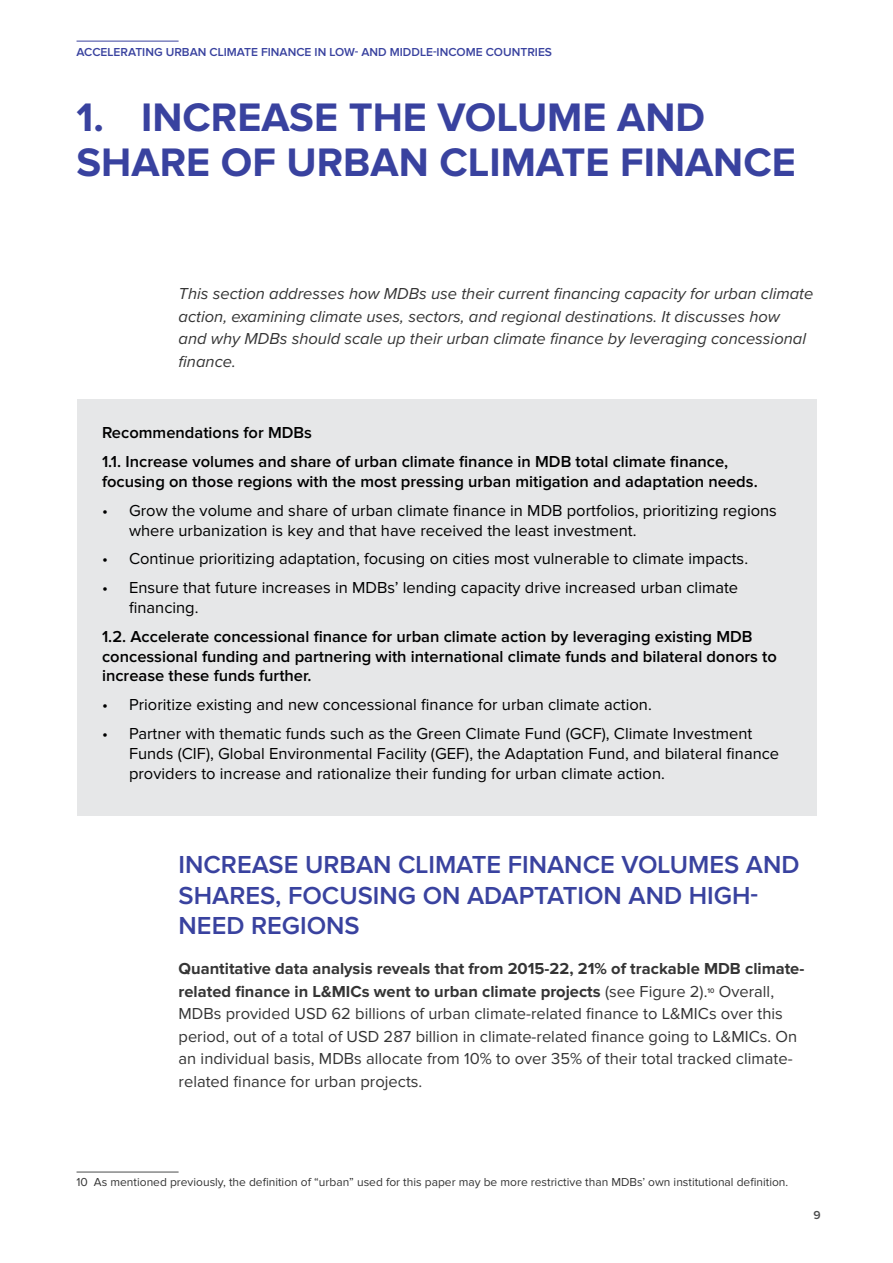
<style>
.page{position:relative;width:893px;height:1263px;background:#fff}
.page>*{position:absolute;margin:0;border:0;box-sizing:border-box;transform-origin:0 0}
.H1_Chapter{font:700 41.25px/45px "Proxima Nova";color:#39429f}
.t1{font:600 25.5px/30.6px "Proxima Nova";color:#39429f}
.t2{font:16.5px/19.8px "Proxima Nova";color:#000}
.Box_Body{font:600 16.5px/19.8px "Proxima Nova";color:#000}
.Body{font:16.5px/22.5px "Proxima Nova";color:#353535}
.Body-2{font:italic 16.5px/22.5px "Proxima Nova";color:#353535}
.Body-3{font:700 16.5px/22.5px "Proxima Nova";color:#353535}
.Footnote{font:12px "Proxima Nova";color:#353535}
.t3{font:600 12px "Proxima Nova";color:#39429f}
.t4{font:600 12px "Proxima Nova";color:#4b4c4d}
.Body-4{font:600 7.05px "Proxima Nova";color:#353535}
.s1{font-weight:400}
</style>
<div class="page">
<hr style="left:77px;top:41px;width:102px;height:1px;background:#39429f">
<hr style="left:77px;top:1172px;width:102px;height:1px;background:#4b4c4d">
<div style="left:77px;top:400px;width:739px;height:416px;background:#e6e7e8"></div>
<p class="t3" style="left:77px;top:47px;width:477px">ACCELERATING URBAN CLIMATE FINANCE IN LOW- AND MIDDLE-INCOME COUNTRIES</p>
<p class="H1_Chapter" style="left:77px;top:95px;width:721px">1. INCREASE THE VOLUME AND<br>SHARE OF URBAN CLIMATE FINANCE</p>
<p class="Body-2" style="left:179px;top:282px;width:636px">This section addresses how MDBs use their current financing capacity for urban climate action, examining climate uses, sectors, and regional destinations. It discusses how<br>and why MDBs should scale up their urban climate finance by leveraging concessional finance.</p>
<p class="Box_Body" style="left:102px;top:424px;width:211px">Recommendations for MDBs</p>
<p class="Box_Body" style="left:102px;top:452px;width:657px">1.1. Increase volumes and share of urban climate finance in MDB total climate finance, focusing on those regions with the most pressing urban mitigation and adaptation needs.</p>
<p class="t2" style="left:129px;top:501px;width:649px;text-indent:-27px">• Grow the volume and share of urban climate finance in MDB portfolios, prioritizing regions where urbanization is key and that have received the least investment.</p>
<p class="t2" style="left:102px;top:549px;width:648px">• Continue prioritizing adaptation, focusing on cities most vulnerable to climate impacts.</p>
<p class="t2" style="left:129px;top:578px;width:611px;text-indent:-27px">• Ensure that future increases in MDBs’ lending capacity drive increased urban climate financing.</p>
<p class="Box_Body" style="left:102px;top:627px;width:676px">1.2. Accelerate concessional finance for urban climate action by leveraging existing MDB concessional funding and partnering with international climate funds and bilateral donors to increase these funds further.</p>
<p class="t2" style="left:102px;top:695px;width:551px">• Prioritize existing and new concessional finance for urban climate action.</p>
<p class="t2" style="left:129px;top:724px;width:652px;text-indent:-27px">• Partner with thematic funds such as the Green Climate Fund (GCF), Climate Investment<br>Funds (CIF), Global Environmental Facility (GEF), the Adaptation Fund, and bilateral finance providers to increase and rationalize their funding for urban climate action.</p>
<h3 class="t1" style="left:179px;top:850px;width:622px">INCREASE URBAN CLIMATE FINANCE VOLUMES AND<br>SHARES, FOCUSING ON ADAPTATION AND HIGH-<br>NEED REGIONS</h3>
<p class="Body-3" style="left:179px;top:958px;width:627px">Quantitative data analysis reveals that from 2015-22, 21% of trackable MDB climate&shy;related finance in L&amp;MICs went to urban climate projects <span class="s1">(see Figure 2).</span></p>
<p class="Body" style="left:179px;top:980px;width:620px;text-indent:540px">Overall, MDBs provided USD 62 billions of urban climate-related finance to L&amp;MICs over this period, out of a total of USD 287 billion in climate-related finance going to L&amp;MICs. On an individual basis, MDBs allocate from 10% to over 35% of their total tracked climate&shy;related finance for urban projects.</p>
<p class="Body-4" style="left:707px;top:987px;width:8px">10</p>
<p class="Footnote" style="left:77px;top:1175px;width:713px">10 As mentioned previously, the definition of “urban” used for this paper may be more restrictive than MDBs’ own institutional definition.</p>
<p class="t4" style="left:813px;top:1209px;width:9px">9</p>
</div>
